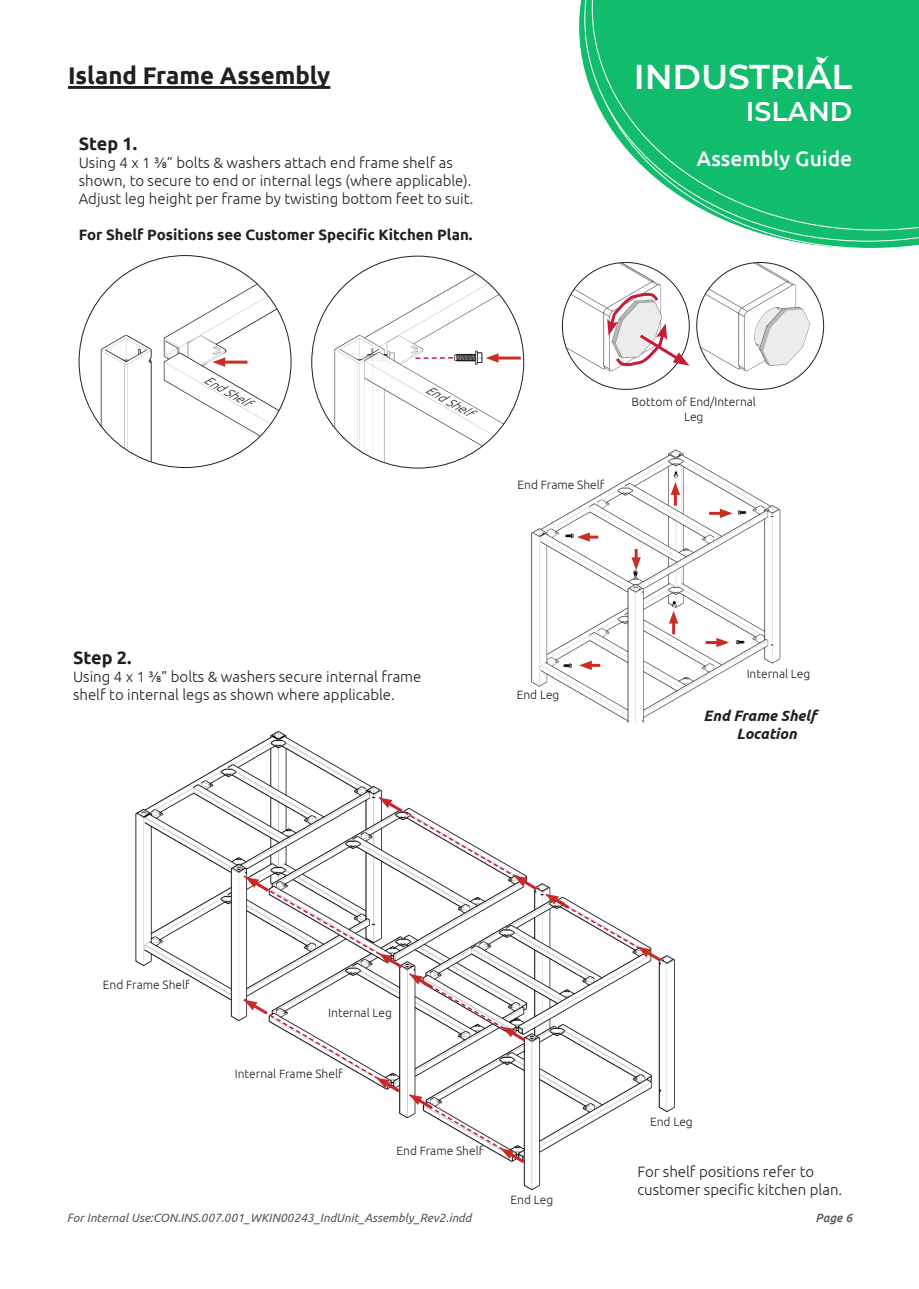
<style>
.page{position:relative;width:919px;height:1289px;background:#fff}
.page>*{position:absolute;margin:0;border:0;box-sizing:border-box;transform-origin:0 0}
.t1{font:600 34.5px "Montserrat";letter-spacing:-.005em;color:#fff}
.t2{font:600 27px "Montserrat";color:#fff}
.t3{font:700 24px "Ubuntu";color:#231f20}
.t4{font:500 21px "Ubuntu";color:#fff}
.t5{font:700 18px "Ubuntu";color:#231f20}
.t6{font:300 15px/18px "Ubuntu";color:#231f20}
.t7{font:700 15px "Ubuntu";color:#231f20}
.t8{font:italic 700 15px "Ubuntu";color:#231f20}
.t9{font:300 12px/14.4px "Ubuntu";color:#231f20;text-align:center}
.t10{font:italic 12px "Ubuntu";color:#57585a}
.t11{font:italic 300 12px "Ubuntu";color:#231f20}
.t12{font:italic 500 12px "Ubuntu";color:#57585a}
</style>
<div class="page">
<svg style="left:789px;top:241px;width:129px;height:8px"></svg>
<svg style="left:584px;top:0;width:334px;height:241px"></svg>
<svg style="left:592px;top:0;width:326px;height:230px;background:#2bc37d"></svg>
<img style="left:312px;top:256px;width:211px;height:212px;border-radius:106px">
<svg style="left:415px;top:357px;width:38px;height:2px"></svg>
<hr style="left:494px;top:356px;width:26px;height:3px;background:#ca2d25">
<svg style="left:485px;top:353px;width:13px;height:10px"></svg>
<img style="left:79px;top:255px;width:212px;height:212px;border-radius:106px">
<hr style="left:221px;top:360px;width:26px;height:3px;background:#ca2d25">
<svg style="left:197px;top:345px;width:28px;height:22px"></svg>
<hr style="left:68px;top:86px;width:262px;height:3px;background:#231f20">
<img style="left:531px;top:449px;width:250px;height:274px">
<hr style="left:709px;top:512px;width:14px;height:3px;background:#ca2d25">
<svg style="left:719px;top:508px;width:13px;height:10px"></svg>
<hr style="left:672px;top:619px;width:3px;height:15px;background:#ca2d25">
<svg style="left:669px;top:610px;width:9px;height:13px"></svg>
<hr style="left:673px;top:491px;width:3px;height:14px;background:#ca2d25">
<svg style="left:670px;top:482px;width:10px;height:13px"></svg>
<hr style="left:705px;top:641px;width:15px;height:3px;background:#ca2d25">
<svg style="left:716px;top:638px;width:13px;height:9px"></svg>
<svg style="left:631px;top:549px;width:9px;height:21px"></svg>
<svg style="left:577px;top:532px;width:21px;height:10px"></svg>
<svg style="left:579px;top:660px;width:21px;height:10px"></svg>
<img style="left:135px;top:731px;width:540px;height:459px">
<svg style="left:241px;top:795px;width:423px;height:370px"></svg>
<svg style="left:815px;top:55px;width:13px;height:11px"></svg>
<img style="left:696px;top:262px;width:127px;height:127px;border-radius:63px">
<img style="left:562px;top:262px;width:127px;height:127px;border-radius:63px">
<svg style="left:607px;top:292px;width:82px;height:75px"></svg>
<p class="t3" style="left:68px;top:61px;width:264px">Island Frame Assembly</p>
<p class="t5" style="left:79px;top:133px;width:60px">Step 1.</p>
<p class="t6" style="left:79px;top:153px;width:396px">Using 4 x 1 3/8” bolts &amp; washers attach end frame shelf as shown, to secure to end or internal legs (where applicable).<br>Adjust leg height per frame by twisting bottom feet to suit.</p>
<p class="t7" style="left:79px;top:226px;width:395px">For Shelf Positions see Customer Specific Kitchen Plan.</p>
<p class="t1" style="left:634px;top:52px;width:220px">INDUSTRIAL</p>
<p class="t2" style="left:745px;top:92px;width:108px">ISLAND</p>
<p class="t4" style="left:696px;top:145px;width:157px">Assembly Guide</p>
<p class="t11" style="left:209px;top:372px;width:52px;rotate:30deg">End Shelf</p>
<p class="t11" style="left:430px;top:382px;width:52px;rotate:30deg">End Shelf</p>
<p class="t9" style="left:517px;top:477px;width:88px">End Frame Shelf</p>
<p class="t9" style="left:631px;top:394px;width:126px">Bottom of End/Internal<br>Leg</p>
<p class="t5" style="left:73px;top:646px;width:60px">Step 2.</p>
<p class="t6" style="left:73px;top:667px;width:350px">Using 4 x 1 3/8” bolts &amp; washers secure internal frame shelf to internal legs as shown where applicable.</p>
<p class="t9" style="left:516px;top:687px;width:44px">End Leg</p>
<p class="t9" style="left:746px;top:666px;width:65px">Internal Leg</p>
<p class="t8" style="left:703px;top:706px;width:115px">End Frame Shelf</p>
<p class="t8" style="left:703px;top:724px;width:94px">Bolt Location</p>
<p class="t9" style="left:103px;top:977px;width:88px">End Frame Shelf</p>
<p class="t9" style="left:328px;top:1005px;width:65px">Internal Leg</p>
<p class="t9" style="left:235px;top:1066px;width:109px">Internal Frame Shelf</p>
<p class="t9" style="left:396px;top:1143px;width:88px">End Frame Shelf</p>
<p class="t9" style="left:510px;top:1191px;width:44px">End Leg</p>
<p class="t9" style="left:650px;top:1114px;width:44px">End Leg</p>
<p class="t6" style="left:637px;top:1162px;width:206px">For shelf positions refer to customer specific kitchen plan.</p>
<p class="t10" style="left:67px;top:1210px;width:406px">For Internal Use:CON.INS.007.001_WKIN00243_IndUnit_Assembly_Rev2.indd</p>
<p class="t12" style="left:815px;top:1210px;width:38px">Page 6</p>
</div>
